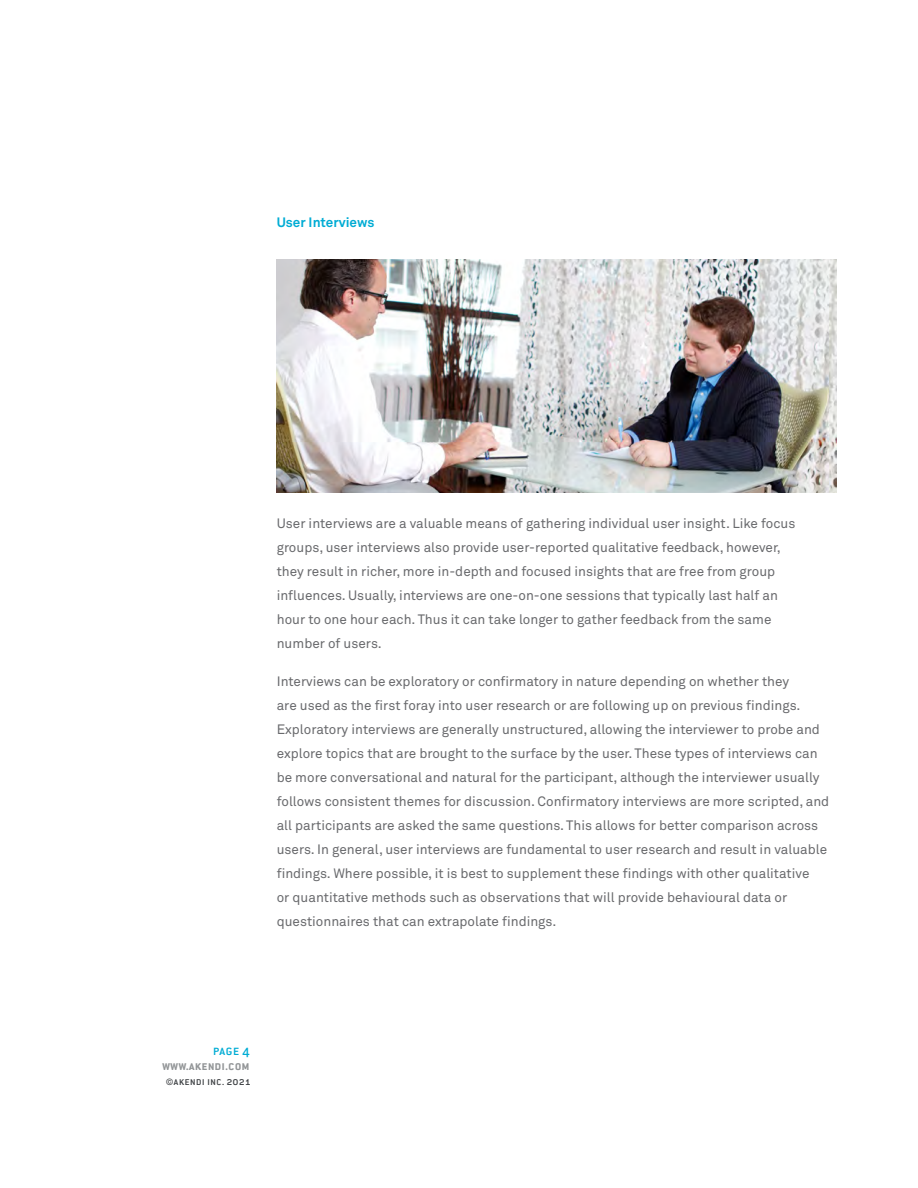
<style>
.page{position:relative;width:918px;height:1188px;background:#fff}
.page>*{position:absolute;margin:0;border:0;box-sizing:border-box;transform-origin:0 0}
.t1{font:500 15px "Conduit ITC Std";color:#00acd4}
.t2{font:13.5px/24px "Akkurat";color:#696a6d}
.t3{font:700 13.5px "Akkurat";color:#00acd4}
.t4{font:700 13.5px "Conduit ITC Std";color:#929597}
.t5{font:500 12px "Conduit ITC Std";color:#414447}
.s1{font-family:"Akkurat";font-weight:400;font-size:9px}
</style>
<div class="page">
<img style="left:277px;top:259px;width:560px;height:234px">
<p class="t3" style="left:277px;top:214px;width:99px">User Interviews</p>
<p class="t2" style="left:277px;top:511px;width:520px">User interviews are a valuable means of gathering individual user insight. Like focus groups, user interviews also provide user-reported qualitative feedback, however, they result in richer, more in-depth and focused insights that are free from group influences. Usually, interviews are one-on-one sessions that typically last half an hour to one hour each. Thus it can take longer to gather feedback from the same number of users.</p>
<p class="t2" style="left:277px;top:669px;width:554px">Interviews can be exploratory or confirmatory in nature depending on whether they<br>are used as the first foray into user research or are following up on previous findings.<br>Exploratory interviews are generally unstructured, allowing the interviewer to probe and explore topics that are brought to the surface by the user. These types of interviews can be more conversational and natural for the participant, although the interviewer usually follows consistent themes for discussion. Confirmatory interviews are more scripted, and all participants are asked the same questions. This allows for better comparison across users. In general, user interviews are fundamental to user research and result in valuable findings. Where possible, it is best to supplement these findings with other qualitative<br>or quantitative methods such as observations that will provide behavioural data or questionnaires that can extrapolate findings.</p>
<p class="t1" style="left:213px;top:1041px;width:39px">page 4</p>
<p class="t4" style="left:162px;top:1057px;width:89px">www.akendi.com</p>
<p class="t5" style="left:166px;top:1074px;width:87px"><span class="s1">©</span>akendi inc. 2021</p>
</div>
